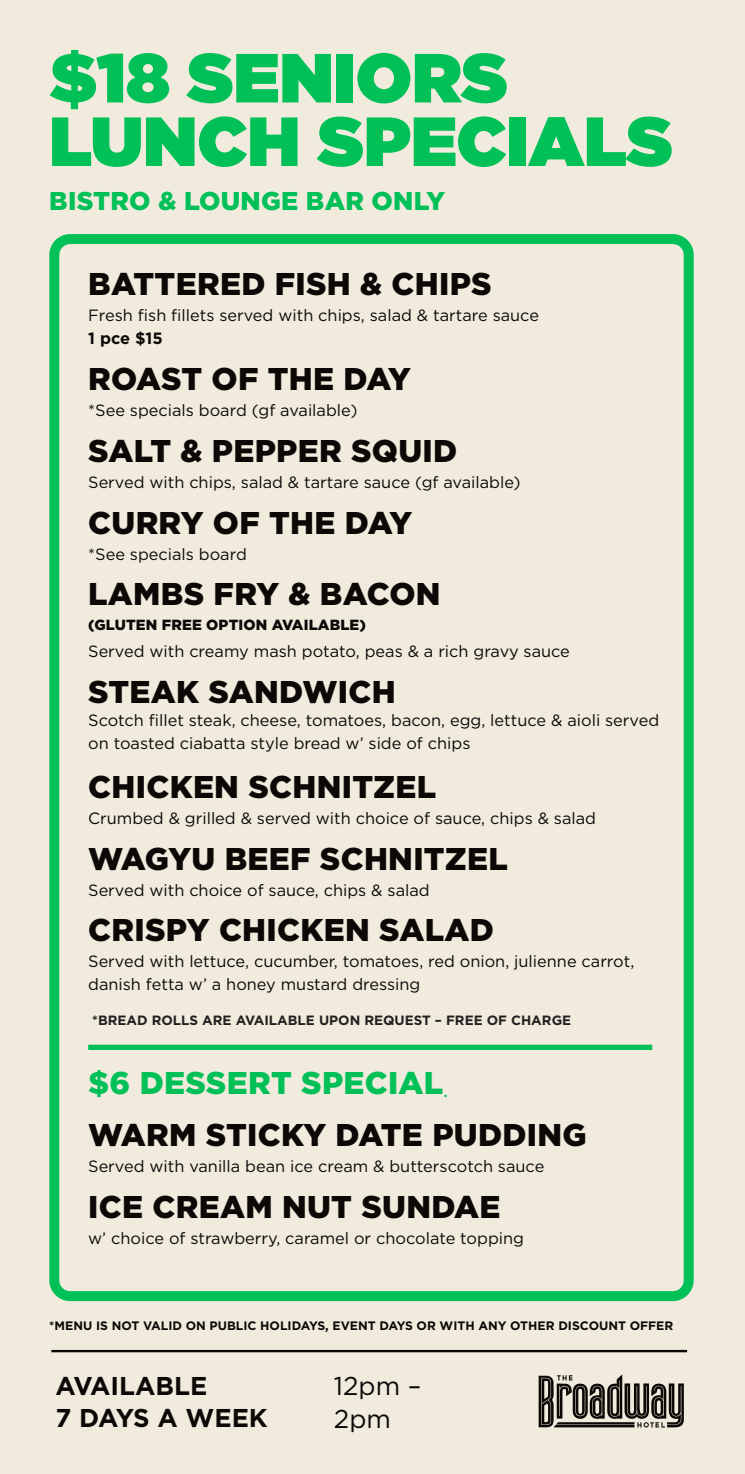
<style>
.page{position:relative;width:745px;height:1474px;background:#fff}
.page>*{position:absolute;margin:0;border:0;box-sizing:border-box;transform-origin:0 0}
.t1{font:900 69.3px/63.5px "Gotham HTF";color:#00c057}
.t2{font:900 31.5px "Gotham HTF";letter-spacing:.01em;color:#0c0806}
.t3{font:900 31.5px "Gotham HTF";letter-spacing:.01em;color:#00c057}
.t4{font:900 25.72px "Gotham HTF";letter-spacing:.01em;color:#00c057}
.t5{font:700 25.72px/32.6px "Gotham HTF";color:#0c0806}
.t6{font:25.72px/32.6px "Gotham HTF";color:#0c0806}
.t7{font:16.28px/22.8px "Gotham HTF";color:#0c0806}
.t8{font:700 16.28px "Gotham HTF";color:#0c0806}
.t9{font:900 14.7px "Gotham HTF";letter-spacing:.01em;color:#0c0806}
.t10{font:700 13.47px "Gotham HTF";color:#231f20}
.t11{font:700 13.47px "Gotham HTF";color:#00c057}
.t12{font:700 12.25px "Gotham HTF";color:#0c0806}
</style>
<div class="page">
<div style="left:0;top:0;width:744px;height:1473px;background:#f1ebde"></div>
<div style="left:54px;top:239px;width:634px;height:1057px;background:#f1ebde;border-radius:16px"></div>
<div style="left:49px;top:234px;width:644px;height:1067px;border:10px solid #00c057;border-radius:16px"></div>
<svg style="left:538px;top:1374px;width:145px;height:53px"></svg>
<hr style="left:51px;top:1349px;width:635px;height:3px;background:#0c0806">
<div style="left:88px;top:1044px;width:563px;height:5px;background:#00c057"></div>
<p class="t1" style="left:49px;top:45px;width:624px">$18 SENIORS<br>LUNCH SPECIALS</p>
<p class="t4" style="left:49px;top:186px;width:397px">BISTRO &amp; LOUNGE BAR ONLY</p>
<p class="t2" style="left:88px;top:266px;width:405px">BATTERED FISH &amp; CHIPS</p>
<p class="t7" style="left:88px;top:304px;width:452px">Fresh fish fillets served with chips, salad &amp; tartare sauce</p>
<p class="t8" style="left:88px;top:329px;width:76px">1 pce $15</p>
<p class="t2" style="left:88px;top:360px;width:324px">ROAST OF THE DAY</p>
<p class="t7" style="left:88px;top:398px;width:270px">*See specials board (gf available)</p>
<p class="t2" style="left:88px;top:432px;width:370px">SALT &amp; PEPPER SQUID</p>
<p class="t7" style="left:88px;top:470px;width:433px">Served with chips, salad &amp; tartare sauce (gf available)</p>
<p class="t2" style="left:88px;top:504px;width:325px">CURRY OF THE DAY</p>
<p class="t7" style="left:88px;top:542px;width:160px">*See specials board</p>
<p class="t2" style="left:88px;top:576px;width:353px">LAMBS FRY &amp; BACON</p>
<p class="t9" style="left:88px;top:616px;width:279px">(GLUTEN FREE OPTION AVAILABLE)</p>
<p class="t7" style="left:88px;top:640px;width:483px">Served with creamy mash potato, peas &amp; a rich gravy sauce</p>
<p class="t2" style="left:88px;top:674px;width:309px">STEAK SANDWICH</p>
<p class="t7" style="left:88px;top:708px;width:572px">Scotch fillet steak, cheese, tomatoes, bacon, egg, lettuce &amp; aioli served on toasted ciabatta style bread w’ side of chips</p>
<p class="t2" style="left:88px;top:768px;width:349px">CHICKEN SCHNITZEL</p>
<p class="t7" style="left:88px;top:806px;width:509px">Crumbed &amp; grilled &amp; served with choice of sauce, chips &amp; salad</p>
<p class="t2" style="left:88px;top:840px;width:421px">WAGYU BEEF SCHNITZEL</p>
<p class="t7" style="left:88px;top:878px;width:343px">Served with choice of sauce, chips &amp; salad</p>
<p class="t2" style="left:88px;top:912px;width:407px">CRISPY CHICKEN SALAD</p>
<p class="t7" style="left:88px;top:950px;width:547px">Served with lettuce, cucumber, tomatoes, red onion, julienne carrot, danish fetta w’ a honey mustard dressing</p>
<p class="t10" style="left:92px;top:1012px;width:480px">*BREAD ROLLS ARE AVAILABLE UPON REQUEST – FREE OF CHARGE</p>
<p class="t3" style="left:88px;top:1064px;width:356px">$6 DESSERT SPECIAL</p>
<p class="t11" style="left:443px;top:1084px;width:5px">.</p>
<p class="t2" style="left:88px;top:1116px;width:499px">WARM STICKY DATE PUDDING</p>
<p class="t7" style="left:88px;top:1154px;width:457px">Served with vanilla bean ice cream &amp; butterscotch sauce</p>
<p class="t2" style="left:88px;top:1188px;width:413px">ICE CREAM NUT SUNDAE</p>
<p class="t7" style="left:88px;top:1226px;width:437px">w’ choice of strawberry, caramel or chocolate topping</p>
<p class="t12" style="left:49px;top:1318px;width:625px">*MENU IS NOT VALID ON PUBLIC HOLIDAYS, EVENT DAYS OR WITH ANY OTHER DISCOUNT OFFER</p>
<p class="t5" style="left:56px;top:1368px;width:213px">AVAILABLE<br>7 DAYS A WEEK</p>
<p class="t6" style="left:333px;top:1369px;width:89px">12pm –<br>2pm</p>
</div>
